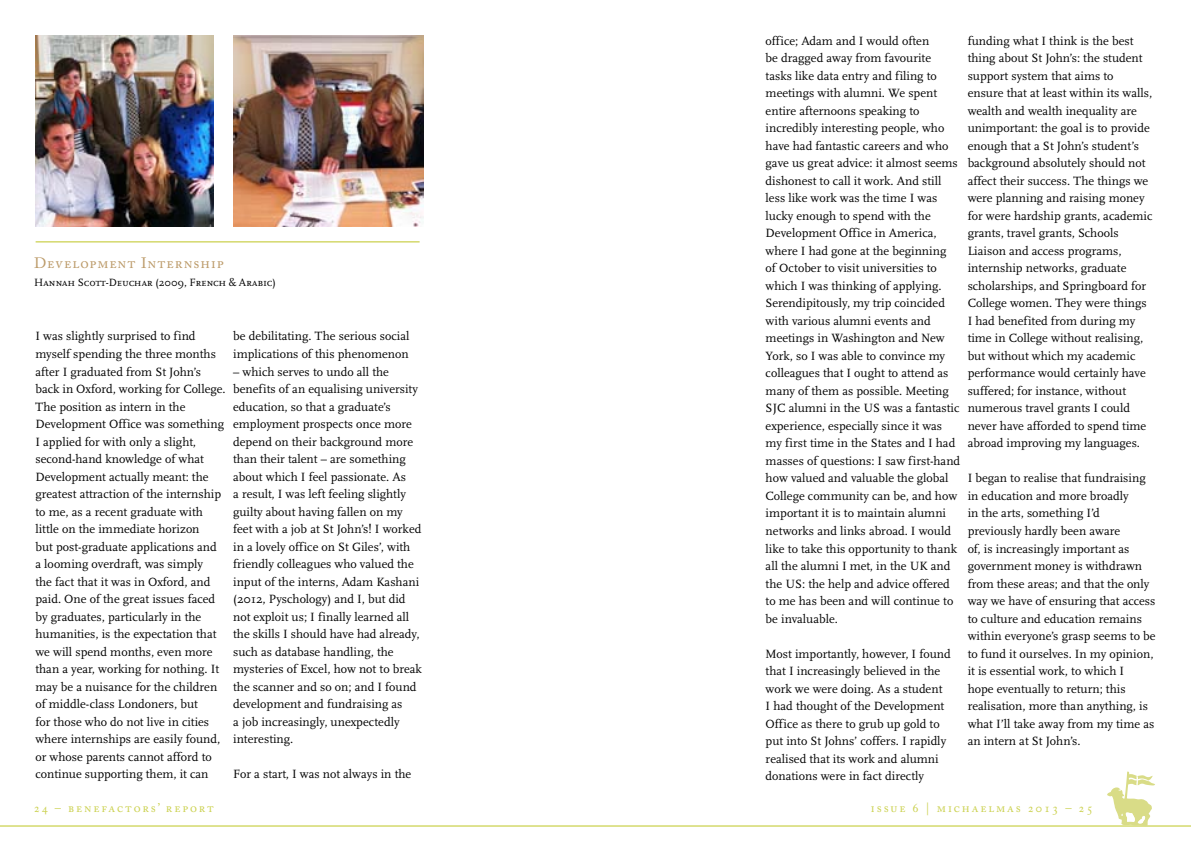
<style>
.page{position:relative;width:1191px;height:851px;background:#fff}
.page>*{position:absolute;margin:0;border:0;box-sizing:border-box;transform-origin:0 0}
.t1{font:15px "Adobe Caslon Pro";letter-spacing:.06em;color:#bc9b6a}
.t2{font:12.5px/17.5px "Scala Pro";letter-spacing:.005em;color:#000}
.t3{font:12.5px "Adobe Caslon Pro";letter-spacing:.15em;color:#cbd14f}
.t4{font:11px "Scala Pro";letter-spacing:-.005em;color:#000}
</style>
<div class="page">
<hr style="left:0;top:825px;width:1191px;height:1px;background:#cbd14f">
<svg style="left:1107px;top:771px;width:48px;height:54px"></svg>
<hr style="left:36px;top:241px;width:383px;height:1px;background:#cbd14f">
<img style="left:233px;top:35px;width:190px;height:191px">
<img style="left:35px;top:35px;width:178px;height:191px">
<p class="t1" style="left:34px;top:254px;width:191px">Development Internship</p>
<p class="t4" style="left:34px;top:276px;width:243px">Hannah Scott-Deuchar (2009, French &amp; Arabic)</p>
<p class="t2" style="left:35px;top:328px;width:192px">I was slightly surprised to find myself spending the three months after I graduated from St John’s back in Oxford, working for College.<br>The position as intern in the Development Office was something I applied for with only a slight, second-hand knowledge of what Development actually meant: the greatest attraction of the internship to me, as a recent graduate with little on the immediate horizon<br>but post-graduate applications and<br>a looming overdraft, was simply<br>the fact that it was in Oxford, and paid. One of the great issues faced by graduates, particularly in the humanities, is the expectation that we will spend months, even more than a year, working for nothing. It may be a nuisance for the children of middle-class Londoners, but<br>for those who do not live in cities where internships are easily found, or whose parents cannot afford to continue supporting them, it can</p>
<p class="t2" style="left:233px;top:328px;width:178px">be debilitating. The serious social implications of this phenomenon</p>
<p class="t2" style="left:233px;top:363px;width:190px">– which serves to undo all the benefits of an equalising university education, so that a graduate’s employment prospects once more depend on their background more than their talent – are something about which I feel passionate. As<br>a result, I was left feeling slightly guilty about having fallen on my feet with a job at St John’s! I worked in a lovely office on St Giles’, with friendly colleagues who valued the input of the interns, Adam Kashani (2012, Pyschology) and I, but did not exploit us; I finally learned all the skills I should have had already, such as database handling, the mysteries of Excel, how not to break the scanner and so on; and I found development and fundraising as<br>a job increasingly, unexpectedly interesting.</p>
<p class="t2" style="left:233px;top:765px;width:180px">For a start, I was not always in the</p>
<p class="t2" style="left:765px;top:32px;width:196px">office; Adam and I would often<br>be dragged away from favourite tasks like data entry and filing to meetings with alumni. We spent entire afternoons speaking to incredibly interesting people, who have had fantastic careers and who gave us great advice: it almost seems dishonest to call it work. And still less like work was the time I was lucky enough to spend with the<br>Development Office in America, where I had gone at the beginning of October to visit universities to which I was thinking of applying.<br>Serendipitously, my trip coincided with various alumni events and meetings in Washington and New<br>York, so I was able to convince my colleagues that I ought to attend as many of them as possible. Meeting<br>SJC alumni in the US was a fantastic experience, especially since it was my first time in the States and I had masses of questions: I saw first-hand how valued and valuable the global<br>College community can be, and how important it is to maintain alumni networks and links abroad. I would like to take this opportunity to thank all the alumni I met, in the UK and the US: the help and advice offered to me has been and will continue to be invaluable.</p>
<p class="t2" style="left:765px;top:644px;width:187px">Most importantly, however, I found that I increasingly believed in the work we were doing. As a student<br>I had thought of the Development Office as there to grub up gold to put into St Johns’ coffers. I rapidly realised that its work and alumni donations were in fact directly</p>
<p class="t2" style="left:967px;top:32px;width:186px">funding what I think is the best thing about St John’s: the student support system that aims to ensure that at least within its walls, wealth and wealth inequality are unimportant: the goal is to provide enough that a St John’s student’s background absolutely should not affect their success. The things we were planning and raising money for were hardship grants, academic grants, travel grants, Schools<br>Liaison and access programs, internship networks, graduate scholarships, and Springboard for<br>College women. They were things<br>I had benefited from during my time in College without realising, but without which my academic performance would certainly have suffered; for instance, without numerous travel grants I could never have afforded to spend time abroad improving my languages.</p>
<p class="t2" style="left:967px;top:469px;width:189px">I began to realise that fundraising in education and more broadly<br>in the arts, something I’d previously hardly been aware<br>of, is increasingly important as government money is withdrawn from these areas; and that the only way we have of ensuring that access to culture and education remains within everyone’s grasp seems to be to fund it ourselves. In my opinion, it is essential work, to which I<br>hope eventually to return; this realisation, more than anything, is what I’ll take away from my time as an intern at St John’s.</p>
<p class="t3" style="left:34px;top:800px;width:182px">24 – benefactors’ report</p>
<p class="t3" style="left:870px;top:800px;width:224px">issue 6 | michaelmas 2013 – 25</p>
</div>
